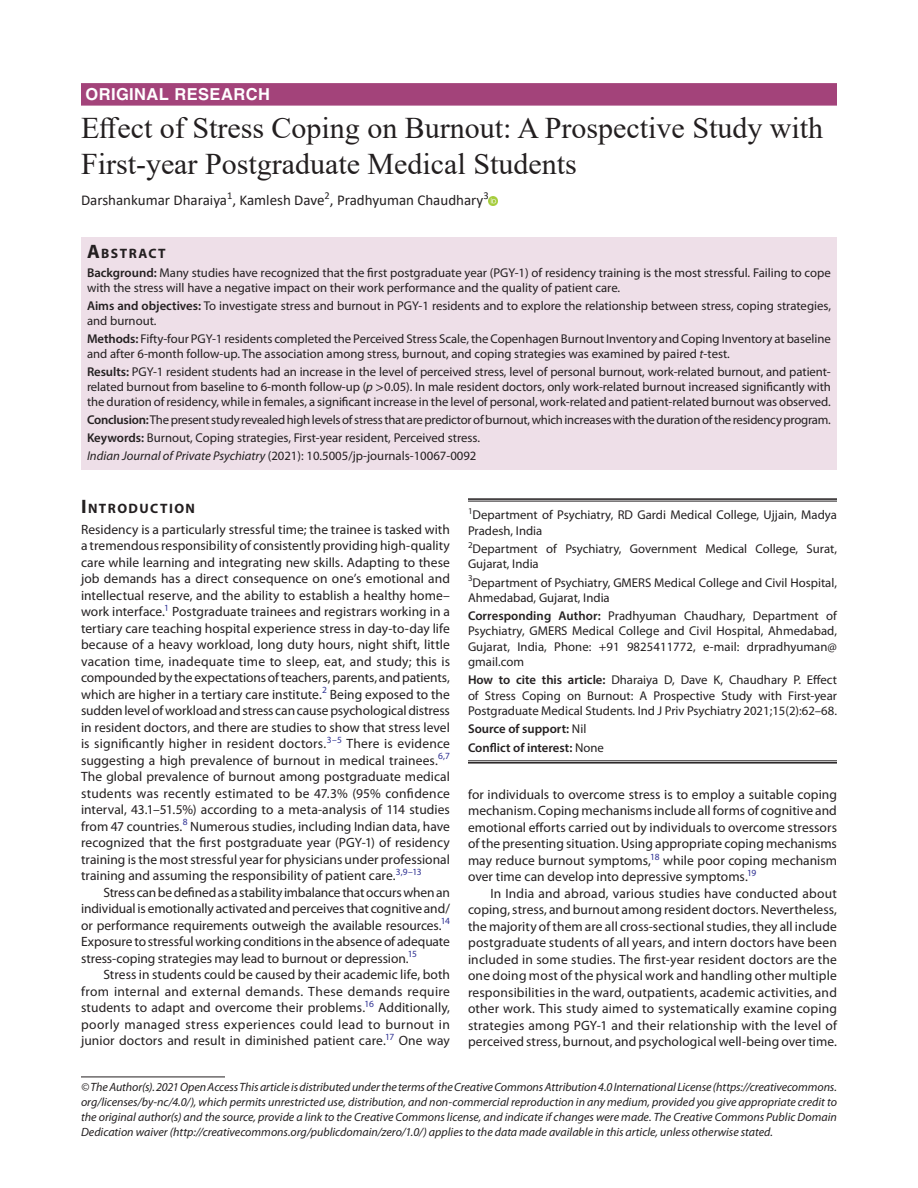
<style>
.page{position:relative;width:918px;height:1188px;background:#fff}
.page>*{position:absolute;margin:0;border:0;box-sizing:border-box;transform-origin:0 0}
.t1{font:30px/36px "Times New Roman";color:#231f20}
.ArticleType{font:700 16.5px "Helvetica LT Std";letter-spacing:.025em;color:#fff}
.AuthorName{font:15px "Calibri";color:#231f20}
.Head-1{font:700 13.65px "Myriad Pro";letter-spacing:.105em;color:#231f20}
.AbstractTitle{font:700 13.65px "Myriad Pro";letter-spacing:.105em;color:#231f20}
.Para-Indent{font:13.5px/16.5px "Myriad Pro";color:#231f20;text-align:justify}
.Para-NoIndent{font:13.5px/16.5px "Myriad Pro";color:#231f20;text-align:justify}
.Abstract-Para-first{font:12.75px/15px "Myriad Pro";letter-spacing:-.005em;color:#231f20}
.Corresponding_Author{font:12.75px/15.3px "Myriad Pro";letter-spacing:.005em;color:#231f20;text-align:justify}
.How_to_Cite{font:12.75px/15.3px "Myriad Pro";color:#231f20;text-align:justify}
.Affiliation{font:12.75px/15.3px "Myriad Pro";color:#231f20}
.Affiliation-first{font:12.75px/15.3px "Myriad Pro";color:#231f20}
.Keywords{font:12.75px "Myriad Pro";color:#231f20}
.Journal-DOI{font:12.75px "Myriad Pro";color:#231f20}
.COI{font:600 12.75px "Myriad Pro";color:#231f20}
.Source{font:600 12.75px "Myriad Pro";color:#231f20}
.FootNote{font:italic 12px/15px "Myriad Pro";color:#231f20;text-align:justify}
.s1{font-size:19.5px}
.s2{font-weight:600}
.s3{font-style:italic}
.s4{font-family:"STIX General"}
.s5{font-weight:400}
</style>
<div class="page">
<div style="left:81px;top:83px;width:756px;height:23px;background:#a3437a"></div>
<div style="left:81px;top:237px;width:756px;height:26px;background:#eedfe8"></div>
<div style="left:81px;top:262px;width:756px;height:40px;background:#eedfe8"></div>
<div style="left:81px;top:295px;width:756px;height:40px;background:#eedfe8"></div>
<div style="left:81px;top:328px;width:756px;height:40px;background:#eedfe8"></div>
<div style="left:81px;top:361px;width:756px;height:55px;background:#eedfe8"></div>
<div style="left:81px;top:409px;width:756px;height:25px;background:#eedfe8"></div>
<div style="left:81px;top:427px;width:756px;height:25px;background:#eedfe8"></div>
<div style="left:81px;top:445px;width:756px;height:25px;background:#eedfe8"></div>
<svg style="left:489px;top:196px;width:9px;height:9px"></svg>
<hr style="left:81px;top:1077px;width:144px;height:1px;background:#231f20">
<hr style="left:468px;top:498px;width:369px;height:2px;background:#231f20">
<hr style="left:468px;top:501px;width:369px;height:1px;background:#231f20">
<hr style="left:468px;top:761px;width:369px;height:1px;background:#231f20">
<hr style="left:468px;top:762px;width:369px;height:2px;background:#231f20">
<p class="ArticleType" style="left:86px;top:84px;width:186px">ORIGINAL RESEARCH</p>
<p class="t1" style="left:81px;top:109px;width:744px">Effect of Stress Coping on Burnout: A Prospective Study with<br>First-year Postgraduate Medical Students</p>
<p class="AuthorName" style="left:81px;top:190px;width:409px">Darshankumar Dharaiya<sup>1</sup>, Kamlesh Dave<sup>2</sup>, Pradhyuman Chaudhary<sup>3</sup></p>
<p class="AbstractTitle" style="left:87px;top:244px;width:80px"><span class="s1">A</span>BSTRACT</p>
<p class="Abstract-Para-first" style="left:87px;top:265px;width:745px"><span class="s2">Background:</span> Many studies have recognized that the first postgraduate year (PGY-1) of residency training is the most stressful. Failing to cope with the stress will have a negative impact on their work performance and the quality of patient care.</p>
<p class="Abstract-Para-first" style="left:87px;top:298px;width:746px"><span class="s2">Aims and objectives:</span> To investigate stress and burnout in PGY-1 residents and to explore the relationship between stress, coping strategies, and burnout.</p>
<p class="Abstract-Para-first" style="left:87px;top:331px;width:745px"><span class="s2">Methods:</span> Fifty-four PGY-1 residents completed the Perceived Stress Scale, the Copenhagen Burnout Inventory and Coping Inventory at baseline and after 6-month follow-up. The association among stress, burnout, and coping strategies was examined by paired <span class="s3">t</span>-test.</p>
<p class="Abstract-Para-first" style="left:87px;top:364px;width:746px;text-align:justify"><span class="s2">Results:</span> PGY-1 resident students had an increase in the level of perceived stress, level of personal burnout, work-related burnout, and patient&shy;related burnout from baseline to 6-month follow-up (<span class="s3">p</span> <span class="s4">&gt;</span>0.05). In male resident doctors, only work-related burnout increased significantly with the duration of residency, while in females, a significant increase in the level of personal, work-related and patient-related burnout was observed.</p>
<p class="Abstract-Para-first" style="left:87px;top:412px;width:745px"><span class="s2">Conclusion:</span> The present study revealed high levels of stress that are predictor of burnout, which increases with the duration of the residency program.</p>
<p class="Keywords" style="left:87px;top:430px;width:395px"><span class="s2">Keywords:</span> Burnout, Coping strategies, First-year resident, Perceived stress.</p>
<p class="Journal-DOI" style="left:87px;top:448px;width:391px"><span class="s3">Indian Journal of Private Psychiatry</span> (2021): 10.5005/jp-journals-10067-0092</p>
<p class="Head-1" style="left:81px;top:499px;width:116px"><span class="s1">I</span>NTRODUCTION</p>
<p class="Para-NoIndent" style="left:81px;top:521px;width:371px">Residency is a particularly stressful time; the trainee is tasked with a tremendous responsibility of consistently providing high-quality care while learning and integrating new skills. Adapting to these job demands has a direct consequence on one’s emotional and intellectual reserve, and the ability to establish a healthy home– work interface.<sup>1</sup> Postgraduate trainees and registrars working in a tertiary care teaching hospital experience stress in day-to-day life because of a heavy workload, long duty hours, night shift, little vacation time, inadequate time to sleep, eat, and study; this is compounded by the expectations of teachers, parents, and patients, which are higher in a tertiary care institute.<sup>2</sup> Being exposed to the sudden level of workload and stress can cause psychological distress in resident doctors, and there are studies to show that stress level is significantly higher in resident doctors.<sup>3–5</sup> There is evidence suggesting a high prevalence of burnout in medical trainees.<sup>6,7<br></sup>The global prevalence of burnout among postgraduate medical students was recently estimated to be 47.3% (95% confidence interval, 43.1–51.5%) according to a meta-analysis of 114 studies from 47 countries.<sup>8</sup> Numerous studies, including Indian data, have recognized that the first postgraduate year (PGY-1) of residency training is the most stressful year for physicians under professional training and assuming the responsibility of patient care.<sup>3,9–13</sup></p>
<p class="Para-Indent" style="left:81px;top:884px;width:371px;text-indent:22px">Stress can be defined as a stability imbalance that occurs when an individual is emotionally activated and perceives that cognitive and/ or performance requirements outweigh the available resources.<sup>14<br></sup>Exposure to stressful working conditions in the absence of adequate stress-coping strategies may lead to burnout or depression.<sup>15</sup></p>
<p class="Para-Indent" style="left:81px;top:966px;width:371px;text-indent:22px">Stress in students could be caused by their academic life, both from internal and external demands. These demands require students to adapt and overcome their problems.<sup>16</sup> Additionally, poorly managed stress experiences could lead to burnout in junior doctors and result in diminished patient care.<sup>17</sup> One way</p>
<p class="FootNote" style="left:81px;top:1079px;width:758px">© The Author(s). 2021 Open Access This article is distributed under the terms of the Creative Commons Attribution 4.0 International License (https://creativecommons. org/licenses/by-nc/4.0/), which permits unrestricted use, distribution, and non-commercial reproduction in any medium, provided you give appropriate credit to the original author(s) and the source, provide a link to the Creative Commons license, and indicate if changes were made. The Creative Commons Public Domain Dedication waiver (http://creativecommons.org/publicdomain/zero/1.0/) applies to the data made available in this article, unless otherwise stated.</p>
<p class="Affiliation-first" style="left:468px;top:507px;width:371px"><sup>1</sup>Department of Psychiatry, RD Gardi Medical College, Ujjain, Madya<br>Pradesh, India</p>
<p class="Affiliation" style="left:468px;top:541px;width:370px"><sup>2</sup>Department of Psychiatry, Government Medical College, Surat,<br>Gujarat, India</p>
<p class="Affiliation" style="left:468px;top:574px;width:370px"><sup>3</sup>Department of Psychiatry, GMERS Medical College and Civil Hospital,<br>Ahmedabad, Gujarat, India</p>
<p class="Corresponding_Author" style="left:468px;top:608px;width:371px"><span class="s2">Corresponding Author:</span> Pradhyuman Chaudhary, Department of Psychiatry, GMERS Medical College and Civil Hospital, Ahmedabad, Gujarat, India, Phone: +91 9825411772, e-mail: drpradhyuman@ gmail.com</p>
<p class="How_to_Cite" style="left:468px;top:672px;width:371px"><span class="s2">How to cite this article:</span> Dharaiya D, Dave K, Chaudhary P. Effect of Stress Coping on Burnout: A Prospective Study with First-year Postgraduate Medical Students. Ind J Priv Psychiatry 2021;15(2):62–68.</p>
<p class="Source" style="left:468px;top:721px;width:120px">Source of support: <span class="s5">Nil</span></p>
<p class="COI" style="left:468px;top:739px;width:137px">Conflict of interest: <span class="s5">None</span></p>
<p class="Para-Indent" style="left:468px;top:786px;width:371px">for individuals to overcome stress is to employ a suitable coping mechanism. Coping mechanisms include all forms of cognitive and emotional efforts carried out by individuals to overcome stressors of the presenting situation. Using appropriate coping mechanisms may reduce burnout symptoms,<sup>18</sup> while poor coping mechanism over time can develop into depressive symptoms.<sup>19</sup></p>
<p class="Para-Indent" style="left:468px;top:885px;width:371px;text-indent:22px">In India and abroad, various studies have conducted about coping, stress, and burnout among resident doctors. Nevertheless, the majority of them are all cross-sectional studies, they all include postgraduate students of all years, and intern doctors have been included in some studies. The first-year resident doctors are the one doing most of the physical work and handling other multiple responsibilities in the ward, outpatients, academic activities, and other work. This study aimed to systematically examine coping strategies among PGY-1 and their relationship with the level of perceived stress, burnout, and psychological well-being over time.</p>
</div>
